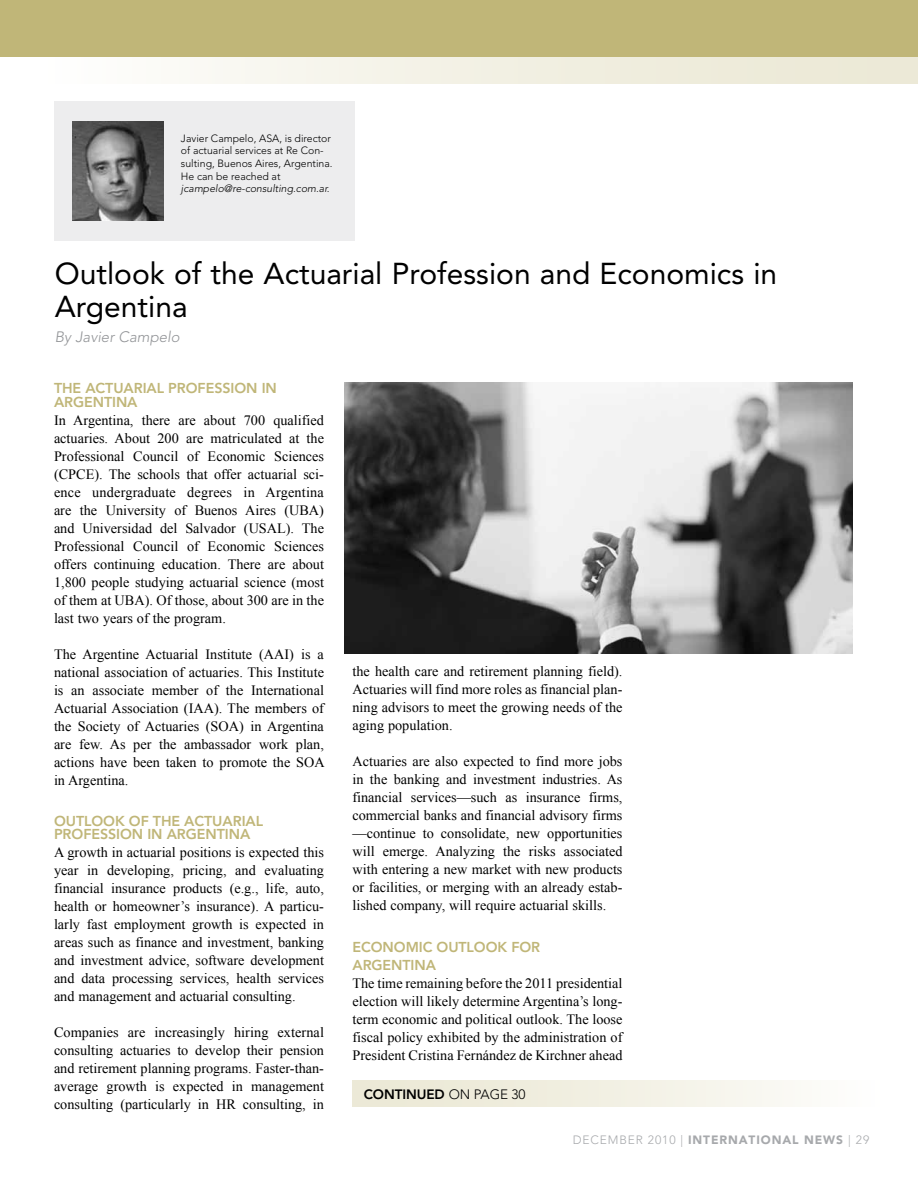
<style>
.page{position:relative;width:918px;height:1188px;background:#fff}
.page>*{position:absolute;margin:0;border:0;box-sizing:border-box;transform-origin:0 0}
.t1{font:30px/33px "Avenir";color:#000}
.t2{font:italic 300 15px "Avenir";color:#939598}
.t3{font:14.25px/18px "Times New Roman";color:#000;text-align:justify}
.t4{font:800 14.25px/13.5px "Avenir";letter-spacing:-.005em;color:#c0b678}
.t5{font:800 13.5px "Avenir";letter-spacing:-.005em;color:#000}
.t6{font:900 12px "Avenir";letter-spacing:.075em;color:#a7a9ac}
.t7{font:300 10.5px/12.6px "Avenir";color:#000}
.t8{font:italic 300 10.5px "Avenir";color:#000}
.s1{font-weight:300}
</style>
<div class="page">
<div style="left:0;top:57px;width:918px;height:26px;background:linear-gradient(to right,#fefefd,#eae6d1)"></div>
<div style="left:0;top:0;width:918px;height:57px;background:#c0b678"></div>
<div style="left:55px;top:101px;width:300px;height:140px;background:#ededee"></div>
<img style="left:72px;top:121px;width:91px;height:100px">
<div style="left:352px;top:1080px;width:556px;height:27px;background:linear-gradient(to right,#e9e6d1,#fefefd)"></div>
<img style="left:345px;top:382px;width:507px;height:271px">
<p class="t7" style="left:181px;top:132px;width:153px">Javier Campelo, ASA, is director of actuarial services at Re Con&shy;sulting, Buenos Aires, Argentina.<br>He can be reached at</p>
<p class="t8" style="left:181px;top:182px;width:150px">jcampelo@re-consulting.com.ar.</p>
<h1 class="t1" style="left:55px;top:257px;width:724px">Outlook of the Actuarial Profession and Economics in<br>Argentina</h1>
<p class="t2" style="left:55px;top:328px;width:127px">By Javier Campelo</p>
<p class="t4" style="left:54px;top:382px;width:40px">THEACTUARIALPROFESSIONIN<br>ARGENTINA</p>
<p class="t3" style="left:54px;top:411px;width:272px">In Argentina, there are about 700 qualified actuaries. About 200 are matriculated at the Professional Council of Economic Sciences (CPCE). The schools that offer actuarial sci&shy;ence undergraduate degrees in Argentina are the University of Buenos Aires (UBA) and Universidad del Salvador (USAL). The Professional Council of Economic Sciences offers continuing education. There are about 1,800 people studying actuarial science (most of them at UBA). Of those, about 300 are in the last two years of the program.</p>
<p class="t3" style="left:54px;top:645px;width:272px">The Argentine Actuarial Institute (AAI) is a national association of actuaries. This Institute is an associate member of the International Actuarial Association (IAA). The members of the Society of Actuaries (SOA) in Argentina are few. As per the ambassador work plan, actions have been taken to promote the SOA in Argentina.</p>
<p class="t4" style="left:54px;top:814px;width:21px">OUTLOOKOF</p>
<p class="t4" style="left:153px;top:814px;width:51px">THE ACTUARIAL</p>
<p class="t4" style="left:54px;top:828px;width:18px">PROFESSIONIN</p>
<p class="t4" style="left:167px;top:828px;width:40px">ARGENTINA</p>
<p class="t3" style="left:54px;top:843px;width:272px">A growth in actuarial positions is expected this year in developing, pricing, and evaluating financial insurance products (e.g., life, auto, health or homeowner’s insurance). A particu&shy;larly fast employment growth is expected in areas such as finance and investment, banking and investment advice, software development and data processing services, health services and management and actuarial consulting.</p>
<p class="t3" style="left:54px;top:1023px;width:272px">Companies are increasingly hiring external consulting actuaries to develop their pension and retirement planning programs. Faster-than&shy;average growth is expected in management consulting (particularly in HR consulting, in</p>
<p class="t3" style="left:352px;top:663px;width:271px">the health care and retirement planning field).<br>Actuaries will find more roles as financial plan&shy;ning advisors to meet the growing needs of the aging population.</p>
<p class="t3" style="left:352px;top:752px;width:272px">Actuaries are also expected to find more jobs in the banking and investment industries. As financial services—such as insurance firms, commercial banks and financial advisory firms —continue to consolidate, new opportunities will emerge. Analyzing the risks associated with entering a new market with new products or facilities, or merging with an already estab&shy;lished company, will require actuarial skills.</p>
<p class="t4" style="left:352px;top:940px;width:19px">ECONOMICOUTLOOK</p>
<p class="t4" style="left:511px;top:940px;width:30px">FOR</p>
<p class="t4" style="left:352px;top:958px;width:40px">ARGENTINA</p>
<p class="t3" style="left:352px;top:974px;width:272px">The time remaining before the 2011 presidential election will likely determine Argentina’s long&shy;term economic and political outlook. The loose fiscal policy exhibited by the administration of President Cristina Fernández de Kirchner ahead</p>
<p class="t5" style="left:364px;top:1086px;width:163px">CONTINUED <span class="s1">ON PAGE 30</span></p>
<p class="t6" style="left:573px;top:1132px;width:298px"><span class="s1">DECEMBER 2010 |</span> INTERNATIONAL NEWS <span class="s1">| 29</span></p>
</div>
